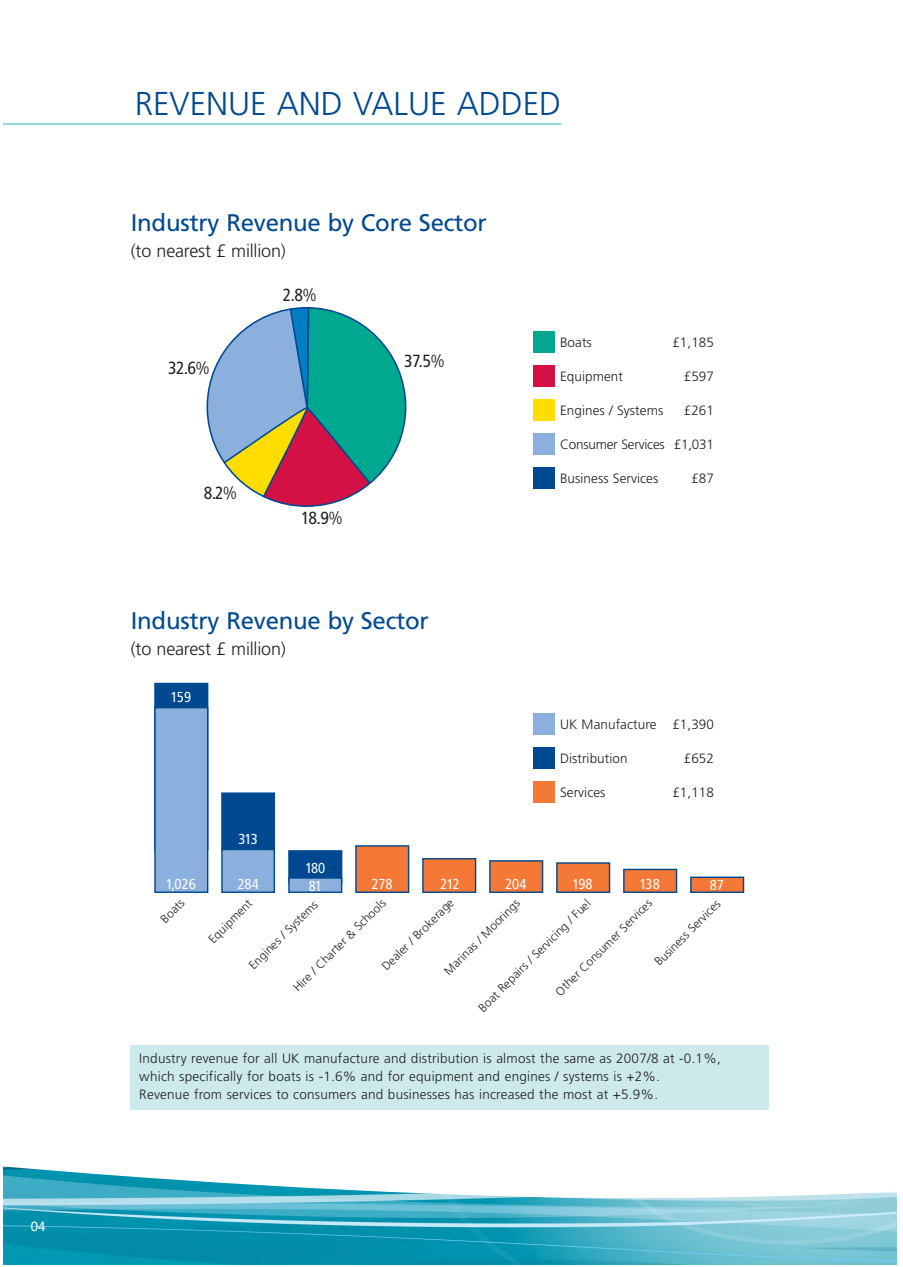
<style>
.page{position:relative;width:903px;height:1267px;background:#fff}
.page>*{position:absolute;margin:0;border:0;box-sizing:border-box;transform-origin:0 0}
.t1{font:300 33px "Frutiger";color:#004990}
.t2{font:24px "Frutiger";letter-spacing:-.01em;color:#004990}
.t3{font:300 18px "Frutiger";letter-spacing:-.01em;color:#231f20}
.t4{font:17.4px "Frutiger Condensed BQ";color:#231f20}
.t5{font:14.25px/17.4px "Frutiger Condensed BQ";letter-spacing:-.01em;color:#fff}
.t6{font:300 13.5px/18px "Frutiger";letter-spacing:.015em;color:#231f20}
.t7{font:300 13.5px "Frutiger";letter-spacing:-.015em;color:#231f20}
.t8{font:13.5px "Helvetica";color:#fff}
.t9{font:300 12px "Frutiger";color:#231f20}
</style>
<div class="page">
<img style="left:3px;top:1166px;width:893px;height:97px">
<div style="left:154px;top:682px;width:54px;height:168px;background:#004990;border:1px solid #004990"></div>
<div style="left:154px;top:707px;width:54px;height:185px;background:#8bb0dd;border:1px solid #004990"></div>
<div style="left:221px;top:792px;width:54px;height:58px;background:#004990;border:1px solid #004990"></div>
<div style="left:221px;top:848px;width:54px;height:44px;background:#8bb0dd;border:1px solid #004990"></div>
<div style="left:288px;top:850px;width:54px;height:33px;background:#004990;border:1px solid #004990"></div>
<div style="left:288px;top:877px;width:54px;height:15px;background:#8bb0dd;border:1px solid #004990"></div>
<div style="left:355px;top:845px;width:54px;height:47px;background:#f47836;border:1px solid #004990"></div>
<div style="left:422px;top:858px;width:54px;height:34px;background:#f47836;border:1px solid #004990"></div>
<div style="left:489px;top:860px;width:54px;height:32px;background:#f47836;border:1px solid #004990"></div>
<div style="left:556px;top:862px;width:54px;height:30px;background:#f47836;border:1px solid #004990"></div>
<div style="left:623px;top:868px;width:54px;height:24px;background:#f47836;border:1px solid #004990"></div>
<div style="left:690px;top:876px;width:54px;height:16px;background:#f47836;border:1px solid #004990"></div>
<div style="left:533px;top:713px;width:21px;height:21px;background:#8bb0dd"></div>
<div style="left:533px;top:747px;width:21px;height:21px;background:#004990"></div>
<div style="left:533px;top:781px;width:21px;height:21px;background:#f47836"></div>
<div style="left:131px;top:1045px;width:638px;height:64px;background:#cceaeb"></div>
<svg style="left:209px;top:308px;width:196px;height:198px"></svg>
<div style="left:533px;top:331px;width:21px;height:21px;background:#00a890"></div>
<div style="left:533px;top:365px;width:21px;height:21px;background:#d31145"></div>
<div style="left:533px;top:399px;width:21px;height:21px;background:#fd0"></div>
<div style="left:533px;top:433px;width:21px;height:21px;background:#8bb0dd"></div>
<div style="left:533px;top:467px;width:21px;height:21px;background:#004990"></div>
<hr style="left:3px;top:123px;width:558px;height:2px;background:#9ad7db">
<p class="t8" style="left:31px;top:1221px;width:17px">04</p>
<h1 class="t1" style="left:135px;top:90px;width:428px">REVENUE AND VALUE ADDED</h1>
<h2 class="t2" style="left:131px;top:213px;width:357px">Industry Revenue by Core Sector</h2>
<h3 class="t3" style="left:131px;top:243px;width:156px">(to nearest £ million)</h3>
<p class="t4" style="left:168px;top:360px;width:43px">32.6%</p>
<p class="t4" style="left:204px;top:485px;width:34px">8.2%</p>
<p class="t4" style="left:282px;top:287px;width:35px">2.8%</p>
<p class="t4" style="left:301px;top:510px;width:43px">18.9%</p>
<p class="t4" style="left:404px;top:353px;width:41px">37.5%</p>
<h2 class="t2" style="left:131px;top:610px;width:299px">Industry Revenue by Sector</h2>
<h3 class="t3" style="left:131px;top:640px;width:156px">(to nearest £ million)</h3>
<p class="t5" style="left:171px;top:689px;width:22px">159</p>
<p class="t6" style="left:560px;top:334px;width:33px">Boats</p>
<p class="t6" style="left:672px;top:334px;width:43px">£1,185</p>
<p class="t6" style="left:560px;top:368px;width:64px">Equipment</p>
<p class="t6" style="left:683px;top:368px;width:32px">£597</p>
<p class="t6" style="left:560px;top:402px;width:105px">Engines / Systems</p>
<p class="t6" style="left:683px;top:402px;width:32px">£261</p>
<p class="t7" style="left:560px;top:439px;width:155px">Consumer Services £1,031</p>
<p class="t6" style="left:560px;top:470px;width:100px">Business Services</p>
<p class="t6" style="left:691px;top:470px;width:24px">£87</p>
<p class="t6" style="left:560px;top:716px;width:155px">UK Manufacture £1,390</p>
<p class="t6" style="left:560px;top:750px;width:69px">Distribution</p>
<p class="t6" style="left:683px;top:750px;width:32px">£652</p>
<p class="t6" style="left:560px;top:783px;width:47px">Services</p>
<p class="t6" style="left:672px;top:783px;width:43px">£1,118</p>
<p class="t5" style="left:166px;top:876px;width:31px">1,026</p>
<p class="t5" style="left:238px;top:831px;width:21px">313</p>
<p class="t5" style="left:237px;top:876px;width:23px">284</p>
<p class="t5" style="left:305px;top:860px;width:22px">180<br>81</p>
<p class="t5" style="left:371px;top:876px;width:23px">278</p>
<p class="t5" style="left:440px;top:876px;width:21px">212</p>
<p class="t5" style="left:505px;top:876px;width:23px">204</p>
<p class="t5" style="left:572px;top:876px;width:22px">198</p>
<p class="t5" style="left:639px;top:876px;width:22px">138</p>
<p class="t5" style="left:710px;top:877px;width:15px">87</p>
<p class="t9" style="left:477px;top:1005px;width:154px;rotate:-45deg">Boat Repairs / Servicing / Fuel</p>
<p class="t9" style="left:159px;top:917px;width:30px;rotate:-45deg">Boats</p>
<p class="t9" style="left:207px;top:937px;width:57px;rotate:-45deg">Equipment</p>
<p class="t9" style="left:380px;top:964px;width:98px;rotate:-45deg">Dealer / Brokerage</p>
<p class="t9" style="left:291px;top:985px;width:127px;rotate:-45deg">Hire / Charter &amp; Schools</p>
<p class="t9" style="left:443px;top:968px;width:103px;rotate:-45deg">Marinas / Moorings</p>
<p class="t9" style="left:554px;top:989px;width:132px;rotate:-45deg">Other Consumer Services</p>
<p class="t9" style="left:653px;top:959px;width:89px;rotate:-45deg">Business Services</p>
<p class="t9" style="left:247px;top:963px;width:93px;rotate:-45deg">Engines / Systems</p>
<p class="t6" style="left:139px;top:1050px;width:583px">Industry revenue for all UK manufacture and distribution is almost the same as 2007/8 at -0.1%, which specifically for boats is -1.6% and for equipment and engines / systems is +2%.<br>Revenue from services to consumers and businesses has increased the most at +5.9%.</p>
</div>
